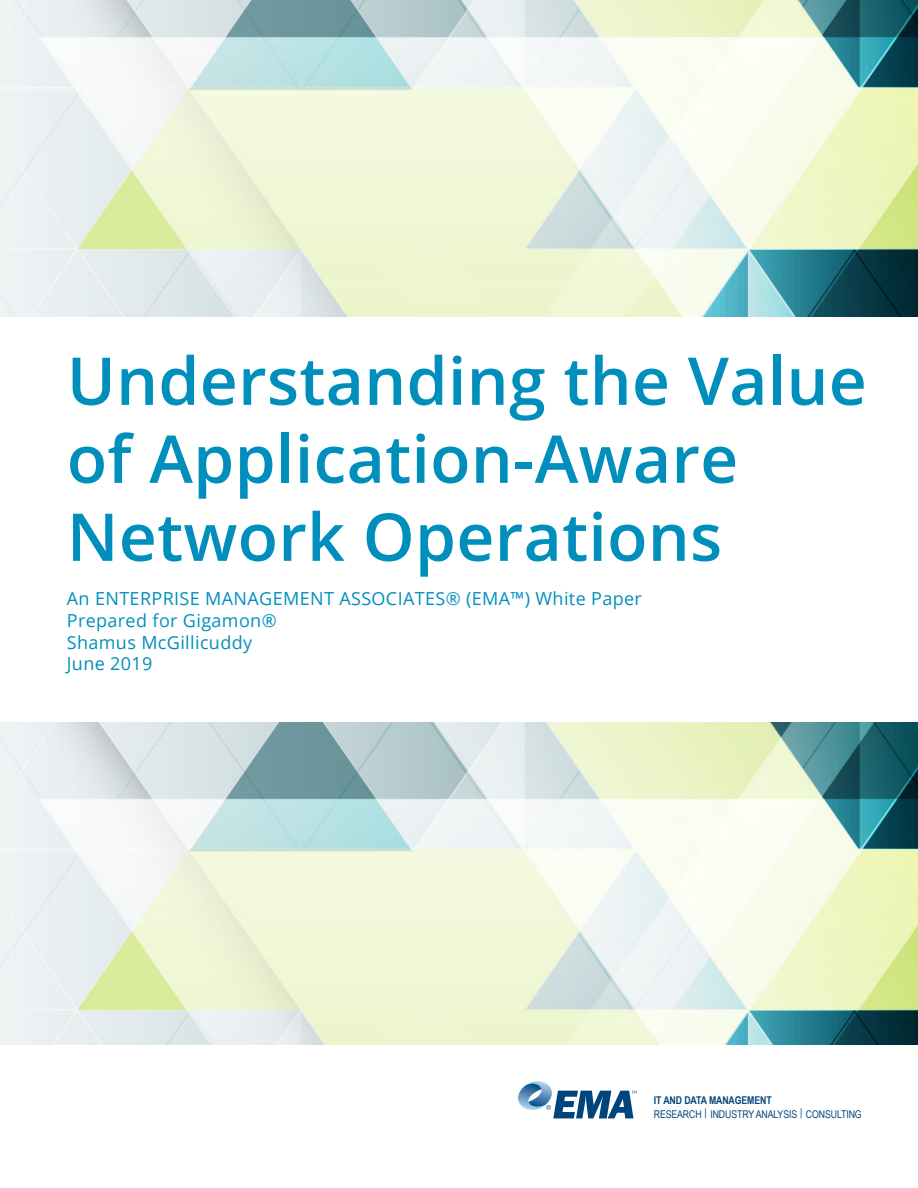
<style>
.page{position:relative;width:918px;height:1188px;background:#fff}
.page>*{position:absolute;margin:0;border:0;box-sizing:border-box;transform-origin:0 0}
.Cover_info{font:600 66px/78px "Open Sans";letter-spacing:.005em;color:#008fbd}
.Cover_info-2{font:18px/21.6px "Open Sans";letter-spacing:.02em;color:#008fbd}
.t1{font:10.65px/14.5px "Arial Narrow";letter-spacing:-.01em;color:#00447c}
.s1{font-weight:700}
</style>
<div class="page">
<svg style="left:518px;top:1081px;width:119px;height:37px"></svg>
<img style="left:0;top:0;width:918px;height:316px">
<img style="left:0;top:722px;width:918px;height:322px">
<p class="Cover_info" style="left:67px;top:341px;width:801px">Understanding the Value of Application-Aware<br>Network Operations</p>
<p class="Cover_info-2" style="left:67px;top:588px;width:577px">An ENTERPRISE MANAGEMENT ASSOCIATES® (EMA™) White Paper<br>Prepared for Gigamon®<br>Shamus McGillicuddy<br>June 2019</p>
<p class="t1" style="left:654px;top:1092px;width:209px"><span class="s1">IT AND DATA MANAGEMENT<br></span>RESEARCH <sup>|</sup> INDUSTRY ANALYSIS <sup>|</sup> CONSULTING</p>
</div>
